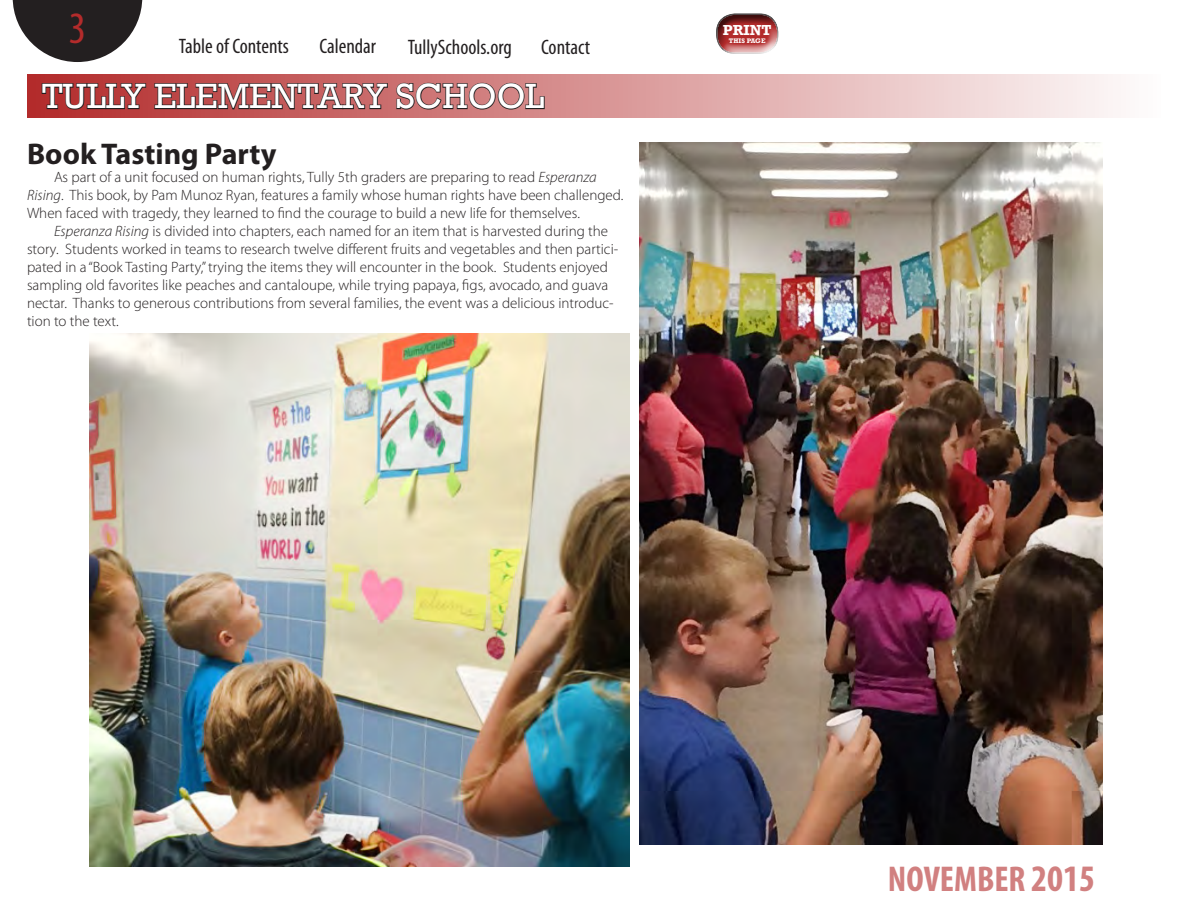
<style>
.page{position:relative;width:1188px;height:918px;background:#fff}
.page>*{position:absolute;margin:0;border:0;box-sizing:border-box;transform-origin:0 0}
.t1{font:condensed 45px "Myriad Pro";color:#b32b2b}
.Subtitle_Upper{font:36px "Rockwell";color:#fff}
.t2{font:700 condensed 36px "Myriad Pro";color:#d18080}
.t3{font:700 30px "Myriad Pro";color:#231f20}
.t4{font:condensed 21px "Myriad Pro";color:#231f20}
.t5{font:300 15px/18px "Myriad Pro";color:#231f20}
.t6{font:700 14.85px "Rockwell";color:#fff}
.t7{font:700 6.75px "Rockwell";color:#fff}
.s1{font-style:italic}
.s2{font-size:37.5px}
</style>
<div class="page">
<svg style="left:13px;top:0;width:129px;height:62px"></svg>
<svg style="left:723px;top:50px;width:48px;height:4px"></svg>
<div style="left:714px;top:13px;width:65px;height:37px;background:#231f20;opacity:.75"></div>
<div style="left:27px;top:74px;width:1134px;height:44px;background:linear-gradient(to right,#b22a2a,#fefdfd)"></div>
<svg style="left:41px;top:82px;width:106px;height:28px;background:#882e2f"></svg>
<svg style="left:154px;top:79px;width:235px;height:31px;background:#8f4545"></svg>
<svg style="left:396px;top:82px;width:149px;height:28px;background:#9b6060"></svg>
<img style="left:639px;top:142px;width:463px;height:702px">
<img style="left:89px;top:334px;width:540px;height:532px">
<h1 class="t1" style="left:69px;top:1px;width:19px">3</h1>
<h3 class="t4" style="left:179px;top:34px;width:111px">Table of Contents</h3>
<h3 class="t4" style="left:320px;top:34px;width:58px">Calendar</h3>
<h3 class="t4" style="left:408px;top:34px;width:105px">TullySchools.org</h3>
<h3 class="t4" style="left:541px;top:34px;width:50px">Contact</h3>
<p class="Subtitle_Upper" style="left:42px;top:76px;width:504px">TULLY ELEMENTARY SCHOOL</p>
<p class="t3" style="left:27px;top:134px;width:251px">Book Tasting Party</p>
<p class="t5" style="left:27px;top:167px;width:598px;text-indent:27px">As part of a unit focused on human rights, Tully 5th graders are preparing to read <span class="s1">Esperanza<br>Rising</span>. This book, by Pam Munoz Ryan, features a family whose human rights have been challenged.<br>When faced with tragedy, they learned to find the courage to build a new life for themselves.</p>
<p class="t5" style="left:27px;top:221px;width:593px;text-indent:27px"><span class="s1">Esperanza Rising</span> is divided into chapters, each named for an item that is harvested during the story. Students worked in teams to research twelve different fruits and vegetables and then partici&shy;pated in a “Book Tasting Party,” trying the items they will encounter in the book. Students enjoyed sampling old favorites like peaches and cantaloupe, while trying papaya, figs, avocado, and guava nectar. Thanks to generous contributions from several families, the event was a delicious introduc&shy;tion to the text.</p>
<p class="t6" style="left:723px;top:21px;width:50px">PRINT</p>
<p class="t7" style="left:729px;top:37px;width:38px">THIS PAGE</p>
<h2 class="t2" style="left:888px;top:856px;width:209px">NOVEMBER <span class="s2">2015</span></h2>
</div>
